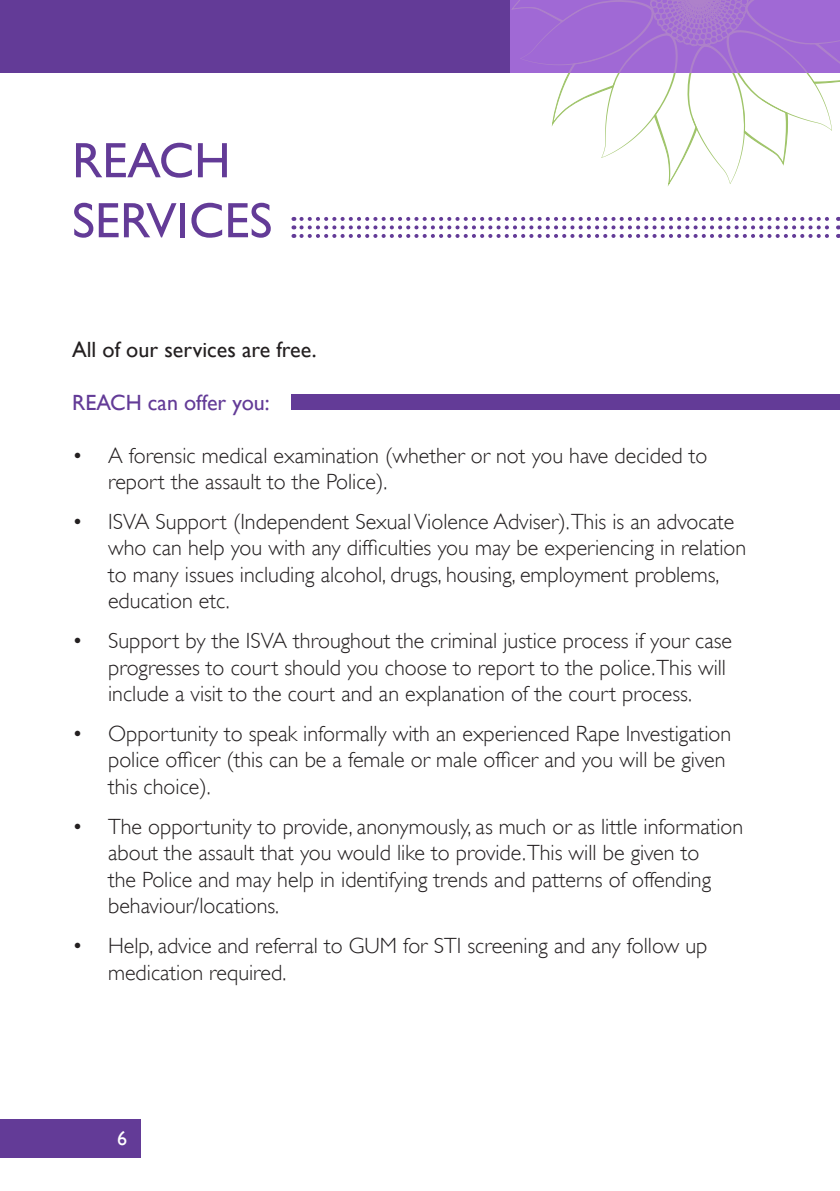
<style>
.page{position:relative;width:840px;height:1191px;background:#fff}
.page>*{position:absolute;margin:0;border:0;box-sizing:border-box;transform-origin:0 0}
.t1{font:50px/60px "Gill Sans";color:#633b97}
.t2{font:300 22px/26.4px "Gill Sans";color:#231f20}
.t3{font:22px "Gill Sans";color:#231f20}
.t4{font:22px "Gill Sans";color:#633b97}
.t5{font:20px "Gill Sans";color:#fff}
</style>
<div class="page">
<div style="left:0;top:1119px;width:141px;height:38px;background:#633b97"></div>
<div style="left:0;top:0;width:839px;height:72px;background:#633b97"></div>
<div style="left:291px;top:394px;width:548px;height:16px;background:#633b97"></div>
<svg style="left:293px;top:217px;width:1px;height:21px"></svg>
<svg style="left:301px;top:217px;width:537px;height:21px"></svg>
<svg style="left:509px;top:0;width:330px;height:186px"></svg>
<h1 class="t1" style="left:72px;top:130px;width:202px">REACH<br>SERVICES</h1>
<p class="t3" style="left:72px;top:336px;width:246px">All of our services are free.</p>
<p class="t4" style="left:72px;top:389px;width:199px">REACH can offer you:</p>
<p class="t2" style="left:108px;top:441px;width:600px;text-indent:-36px">• A forensic medical examination (whether or not you have decided to report the assault to the Police).</p>
<p class="t2" style="left:108px;top:507px;width:639px;text-indent:-36px">• ISVA Support (Independent Sexual Violence Adviser).This is an advocate who can help you with any difficulties you may be experiencing in relation to many issues including alcohol, drugs, housing, employment problems, education etc.</p>
<p class="t2" style="left:108px;top:627px;width:625px;text-indent:-36px">• Support by the ISVA throughout the criminal justice process if your case progresses to court should you choose to report to the police.This will include a visit to the court and an explanation of the court process.</p>
<p class="t2" style="left:108px;top:719px;width:624px;text-indent:-36px">• Opportunity to speak informally with an experienced Rape Investigation police officer (this can be a female or male officer and you will be given this choice).</p>
<p class="t2" style="left:108px;top:812px;width:636px;text-indent:-36px">• The opportunity to provide, anonymously, as much or as little information about the assault that you would like to provide.This will be given to<br>the Police and may help in identifying trends and patterns of offending behaviour/locations.</p>
<p class="t2" style="left:108px;top:931px;width:600px;text-indent:-36px">• Help, advice and referral to GUM for STI screening and any follow up medication required.</p>
<p class="t5" style="left:117px;top:1126px;width:11px">6</p>
</div>
